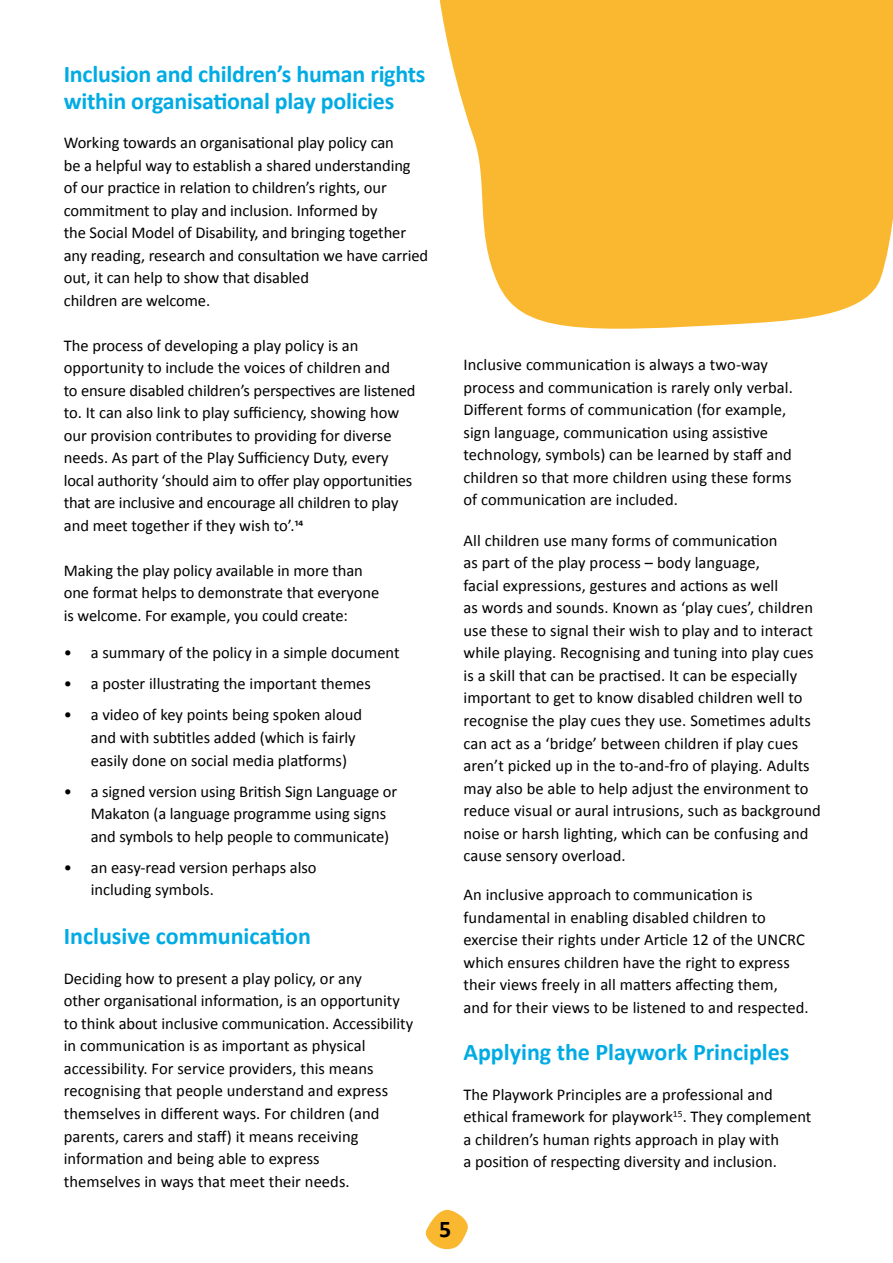
<style>
.page{position:relative;width:893px;height:1263px;background:#fff}
.page>*{position:absolute;margin:0;border:0;box-sizing:border-box;transform-origin:0 0}
.t1{font:700 24px/27px "Calibri";letter-spacing:-.01em;color:#00abe4}
.t2{font:700 24px "Calibri";color:#000}
.t3{font:16.5px/22.5px "Calibri";color:#000}
</style>
<div class="page">
<svg style="left:425px;top:1209px;width:43px;height:40px"></svg>
<svg style="left:439px;top:0;width:454px;height:329px;background:#fabf46"></svg>
<h1 class="t1" style="left:64px;top:59px;width:363px">Inclusion and children’s human rights within organisational play policies</h1>
<p class="t3" style="left:64px;top:131px;width:366px">Working towards an organisational play policy can<br>be a helpful way to establish a shared understanding of our practice in relation to children’s rights, our commitment to play and inclusion. Informed by<br>the Social Model of Disability, and bringing together any reading, research and consultation we have carried out, it can help to show that disabled<br>children are welcome.</p>
<p class="t3" style="left:64px;top:334px;width:353px">The process of developing a play policy is an opportunity to include the voices of children and<br>to ensure disabled children’s perspectives are listened to. It can also link to play sufficiency, showing how our provision contributes to providing for diverse needs. As part of the Play Sufficiency Duty, every local authority ‘should aim to offer play opportunities that are inclusive and encourage all children to play and meet together if they wish to’.14</p>
<p class="t3" style="left:64px;top:559px;width:317px">Making the play policy available in more than one format helps to demonstrate that everyone is welcome. For example, you could create:</p>
<p class="t3" style="left:64px;top:641px;width:337px">• a summary of the policy in a simple document</p>
<p class="t3" style="left:64px;top:672px;width:309px">• a poster illustrating the important themes</p>
<p class="t3" style="left:91px;top:703px;width:273px;text-indent:-27px">• a video of key points being spoken aloud and with subtitles added (which is fairly easily done on social media platforms)</p>
<p class="t3" style="left:91px;top:779px;width:308px;text-indent:-27px">• a signed version using British Sign Language or<br>Makaton (a language programme using signs and symbols to help people to communicate)</p>
<p class="t3" style="left:91px;top:855px;width:227px;text-indent:-27px">• an easy-read version perhaps also including symbols.</p>
<h1 class="t1" style="left:64px;top:922px;width:249px">Inclusive communication</h1>
<p class="t3" style="left:64px;top:967px;width:351px">Deciding how to present a play policy, or any<br>other organisational information, is an opportunity to think about inclusive communication. Accessibility in communication is as important as physical accessibility. For service providers, this means recognising that people understand and express themselves in different ways. For children (and parents, carers and staff) it means receiving information and being able to express<br>themselves in ways that meet their needs.</p>
<h1 class="t2" style="left:439px;top:1212px;width:14px">5</h1>
<p class="t3" style="left:463px;top:353px;width:331px">Inclusive communication is always a two-way process and communication is rarely only verbal.<br>Different forms of communication (for example, sign language, communication using assistive technology, symbols) can be learned by staff and children so that more children using these forms of communication are included.</p>
<p class="t3" style="left:463px;top:529px;width:359px">All children use many forms of communication<br>as part of the play process – body language,<br>facial expressions, gestures and actions as well<br>as words and sounds. Known as ‘play cues’, children use these to signal their wish to play and to interact while playing. Recognising and tuning into play cues is a skill that can be practised. It can be especially important to get to know disabled children well to recognise the play cues they use. Sometimes adults can act as a ‘bridge’ between children if play cues aren’t picked up in the to-and-fro of playing. Adults may also be able to help adjust the environment to reduce visual or aural intrusions, such as background noise or harsh lighting, which can be confusing and cause sensory overload.</p>
<p class="t3" style="left:463px;top:883px;width:347px">An inclusive approach to communication is fundamental in enabling disabled children to exercise their rights under Article 12 of the UNCRC which ensures children have the right to express their views freely in all matters affecting them,<br>and for their views to be listened to and respected.</p>
<h1 class="t1" style="left:463px;top:1038px;width:327px">Applying the Playwork Principles</h1>
<p class="t3" style="left:463px;top:1083px;width:349px">The Playwork Principles are a professional and ethical framework for playwork<sup>15</sup>. They complement a children’s human rights approach in play with<br>a position of respecting diversity and inclusion.</p>
</div>
